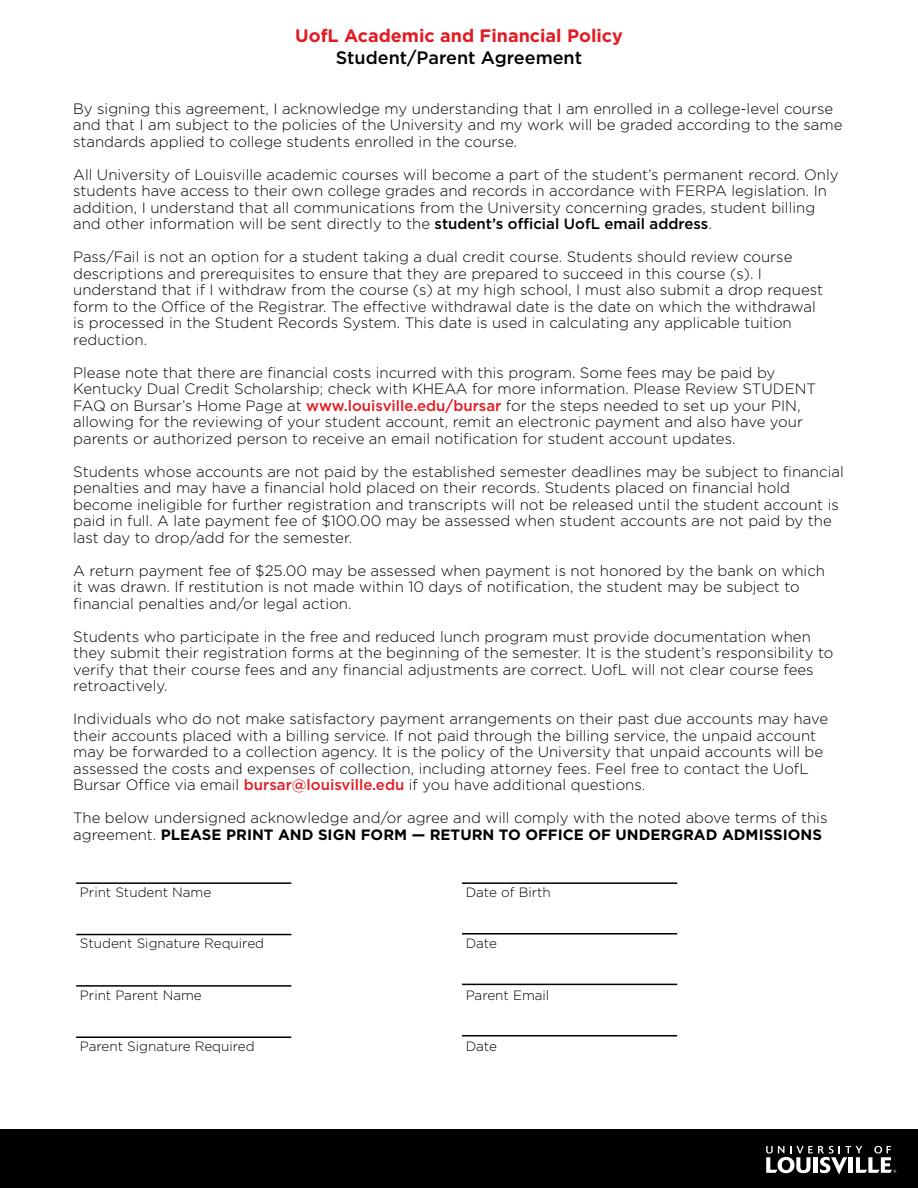
<style>
.page{position:relative;width:918px;height:1188px;background:#fff}
.page>*{position:absolute;margin:0;border:0;box-sizing:border-box;transform-origin:0 0}
.t1{font:700 18px "Gotham";color:#e31b23}
.t2{font:500 18px "Gotham";color:#000}
.text{font:300 15px/16.5px "Gotham";color:#000}
.t3{font:300 13.5px "Gotham";color:#000}
.s1{font-weight:500}
.s2{font-weight:500;color:#e31b23}
.s3{font-weight:700}
</style>
<div class="page">
<hr style="left:76px;top:882px;width:215px;height:2px;background:#000">
<hr style="left:462px;top:882px;width:215px;height:2px;background:#000">
<hr style="left:462px;top:933px;width:215px;height:2px;background:#000">
<hr style="left:462px;top:984px;width:215px;height:1px;background:#000">
<hr style="left:462px;top:1035px;width:215px;height:1px;background:#000">
<hr style="left:76px;top:934px;width:215px;height:1px;background:#000">
<hr style="left:76px;top:985px;width:215px;height:2px;background:#000">
<hr style="left:76px;top:1036px;width:215px;height:2px;background:#000">
<div style="left:0;top:1130px;width:918px;height:58px;background:#000"></div>
<svg style="left:766px;top:1146px;width:130px;height:29px"></svg>
<p class="t1" style="left:295px;top:24px;width:329px">UofL Academic and Financial Policy</p>
<p class="t2" style="left:336px;top:46px;width:248px">Student/Parent Agreement</p>
<p class="text" style="left:73px;top:100px;width:771px">By signing this agreement, I acknowledge my understanding that I am enrolled in a college-level course and that I am subject to the policies of the University and my work will be graded according to the same standards applied to college students enrolled in the course.</p>
<p class="text" style="left:73px;top:166px;width:767px">All University of Louisville academic courses will become a part of the student’s permanent record. Only students have access to their own college grades and records in accordance with FERPA legislation. In addition, I understand that all communications from the University concerning grades, student billing and other information will be sent directly to the <span class="s1">student’s official UofL email address</span>.</p>
<p class="text" style="left:73px;top:248px;width:751px">Pass/Fail is not an option for a student taking a dual credit course. Students should review course descriptions and prerequisites to ensure that they are prepared to succeed in this course (s). I understand that if I withdraw from the course (s) at my high school, I must also submit a drop request form to the Office of the Registrar. The effective withdrawal date is the date on which the withdrawal is processed in the Student Records System. This date is used in calculating any applicable tuition reduction.</p>
<p class="text" style="left:73px;top:364px;width:744px">Please note that there are financial costs incurred with this program. Some fees may be paid by Kentucky Dual Credit Scholarship; check with KHEAA for more information. Please Review STUDENT FAQ on Bursar’s Home Page at <span class="s2">www.louisville.edu/bursar</span> for the steps needed to set up your PIN, allowing for the reviewing of your student account, remit an electronic payment and also have your parents or authorized person to receive an email notification for student account updates.</p>
<p class="text" style="left:73px;top:463px;width:772px">Students whose accounts are not paid by the established semester deadlines may be subject to financial penalties and may have a financial hold placed on their records. Students placed on financial hold become ineligible for further registration and transcripts will not be released until the student account is paid in full. A late payment fee of $100.00 may be assessed when student accounts are not paid by the last day to drop/add for the semester.</p>
<p class="text" style="left:73px;top:562px;width:753px">A return payment fee of $25.00 may be assessed when payment is not honored by the bank on which it was drawn. If restitution is not made within 10 days of notification, the student may be subject to financial penalties and/or legal action.</p>
<p class="text" style="left:73px;top:628px;width:762px">Students who participate in the free and reduced lunch program must provide documentation when they submit their registration forms at the beginning of the semester. It is the student’s responsibility to verify that their course fees and any financial adjustments are correct. UofL will not clear course fees retroactively.</p>
<p class="text" style="left:73px;top:710px;width:756px">Individuals who do not make satisfactory payment arrangements on their past due accounts may have their accounts placed with a billing service. If not paid through the billing service, the unpaid account may be forwarded to a collection agency. It is the policy of the University that unpaid accounts will be assessed the costs and expenses of collection, including attorney fees. Feel free to contact the UofL Bursar Office via email <span class="s2">bursar@louisville.edu</span> if you have additional questions.</p>
<p class="text" style="left:73px;top:809px;width:756px">The below undersigned acknowledge and/or agree and will comply with the noted above terms of this agreement. <span class="s3">PLEASE PRINT AND SIGN FORM — RETURN TO OFFICE OF UNDERGRAD ADMISSIONS</span></p>
<p class="t3" style="left:80px;top:884px;width:133px">Print Student Name</p>
<p class="t3" style="left:466px;top:884px;width:87px">Date of Birth</p>
<p class="t3" style="left:80px;top:935px;width:186px">Student Signature Required</p>
<p class="t3" style="left:466px;top:935px;width:33px">Date</p>
<p class="t3" style="left:80px;top:987px;width:123px">Print Parent Name</p>
<p class="t3" style="left:466px;top:987px;width:85px">Parent Email</p>
<p class="t3" style="left:80px;top:1038px;width:176px">Parent Signature Required</p>
<p class="t3" style="left:466px;top:1038px;width:33px">Date</p>
</div>
